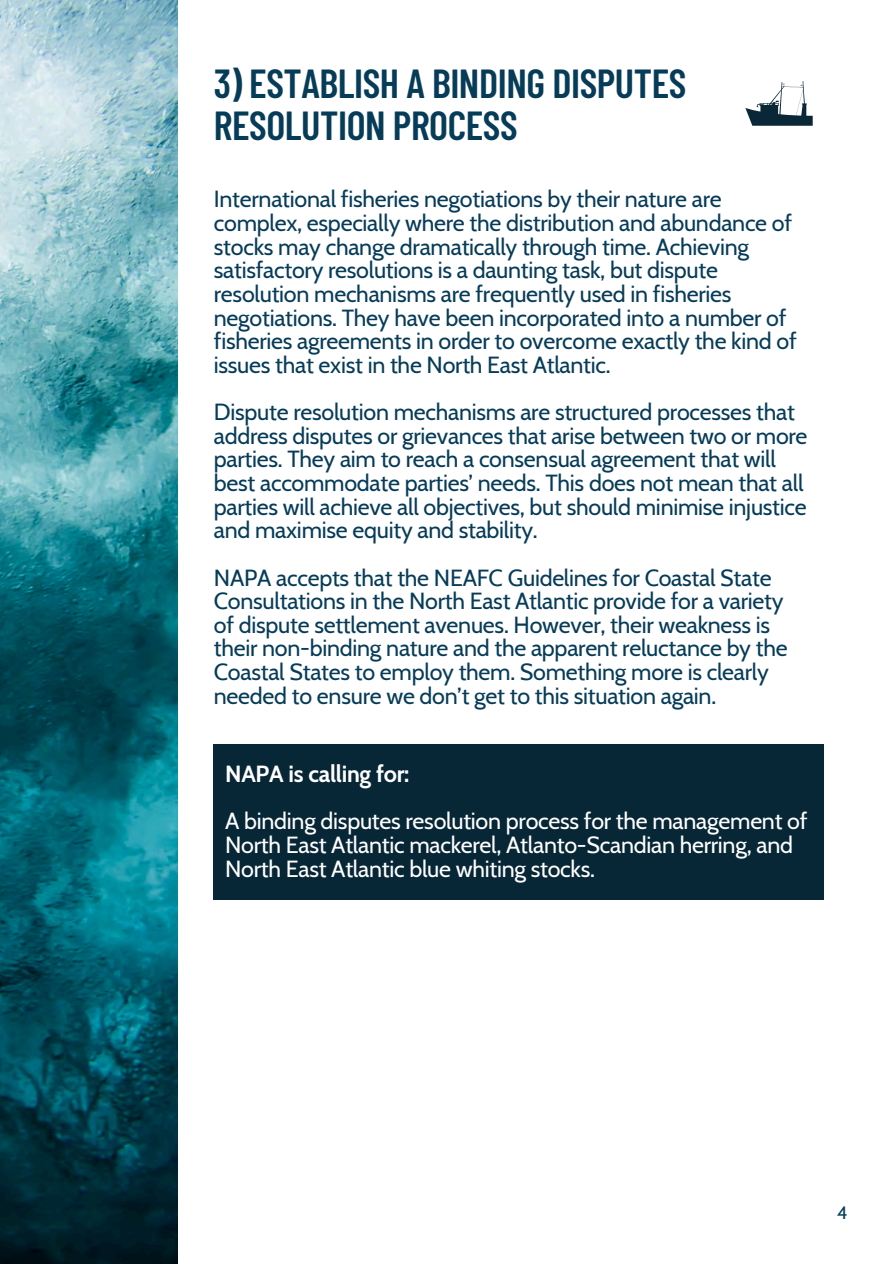
<style>
.page{position:relative;width:894px;height:1264px;background:#fff}
.page>*{position:absolute;margin:0;border:0;box-sizing:border-box;transform-origin:0 0}
.t1{font:600 40.5px/41.7px "Barlow Condensed";letter-spacing:-.01em;color:#073c59}
.t2{font:23.25px/23.7px "Cabin";letter-spacing:-.01em;color:#073c59}
.t3{font:23.25px/23.7px "Cabin";letter-spacing:-.01em;color:#fff}
.t4{font:700 23.25px "Cabin";letter-spacing:-.01em;color:#fff}
.t5{font:18px "Cabin";color:#073c59}
</style>
<div class="page">
<img style="left:0;top:0;width:178px;height:1263px">
<svg style="left:745px;top:81px;width:67px;height:44px"></svg>
<div style="left:214px;top:744px;width:609px;height:155px;background:#082736"></div>
<p class="t1" style="left:214px;top:61px;width:474px">3) ESTABLISH A BINDING DISPUTES<br>RESOLUTION PROCESS</p>
<p class="t2" style="left:214px;top:187px;width:584px">International fisheries negotiations by their nature are complex, especially where the distribution and abundance of stocks may change dramatically through time. Achieving satisfactory resolutions is a daunting task, but dispute resolution mechanisms are frequently used in fisheries negotiations. They have been incorporated into a number of fisheries agreements in order to overcome exactly the kind of issues that exist in the North East Atlantic.</p>
<p class="t2" style="left:214px;top:400px;width:595px">Dispute resolution mechanisms are structured processes that address disputes or grievances that arise between two or more parties. They aim to reach a consensual agreement that will best accommodate parties’ needs. This does not mean that all parties will achieve all objectives, but should minimise injustice and maximise equity and stability.</p>
<p class="t2" style="left:214px;top:565px;width:575px">NAPA accepts that the NEAFC Guidelines for Coastal State Consultations in the North East Atlantic provide for a variety of dispute settlement avenues. However, their weakness is their non-binding nature and the apparent reluctance by the Coastal States to employ them. Something more is clearly needed to ensure we don’t get to this situation again.</p>
<h2 class="t4" style="left:225px;top:759px;width:185px">NAPA is calling for:</h2>
<p class="t3" style="left:225px;top:809px;width:583px">A binding disputes resolution process for the management of<br>North East Atlantic mackerel, Atlanto-Scandian herring, and<br>North East Atlantic blue whiting stocks.</p>
<h1 class="t5" style="left:836px;top:1201px;width:12px">4</h1>
</div>
